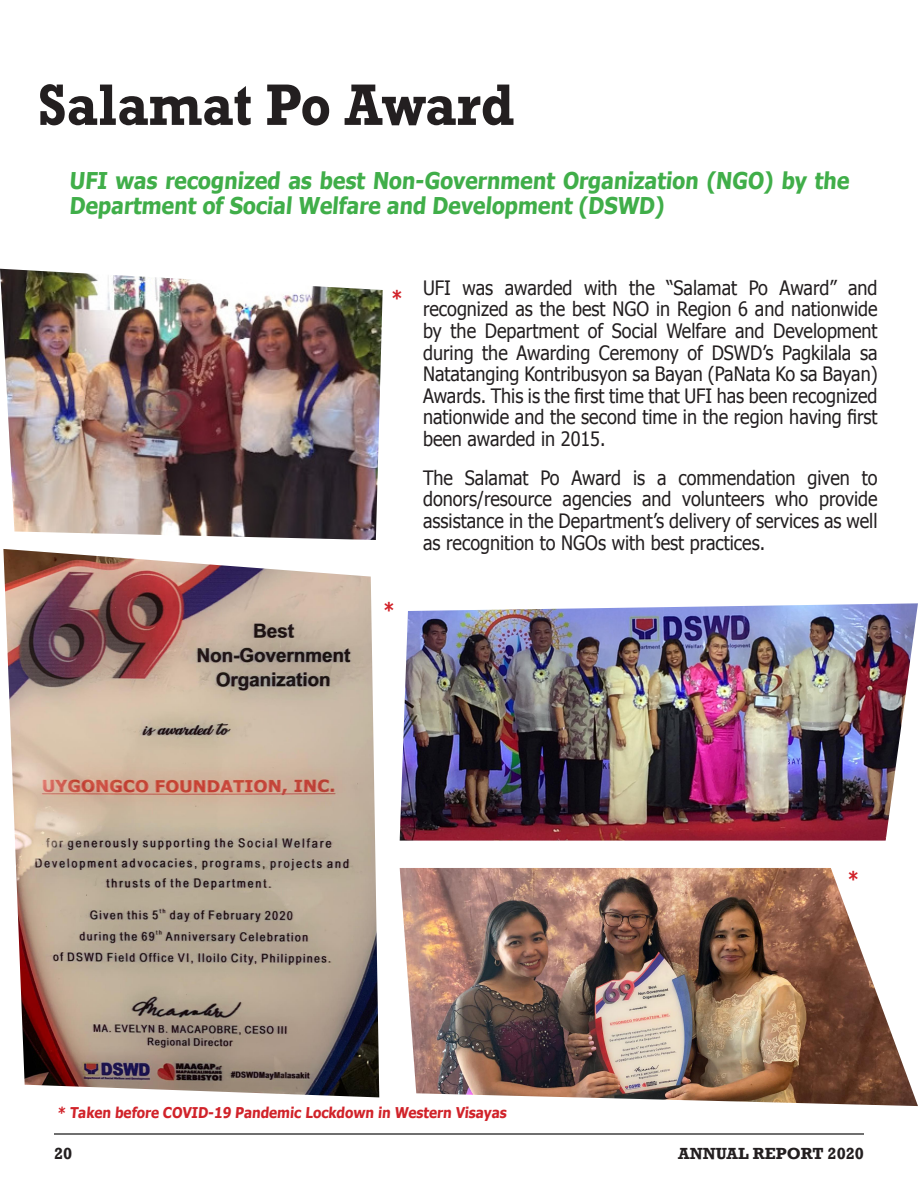
<style>
.page{position:relative;width:918px;height:1188px;background:#fff}
.page>*{position:absolute;margin:0;border:0;box-sizing:border-box;transform-origin:0 0}
.t1{font:700 59.4px "Rockwell";color:#231f20;scale:.91 1}
.t2{font:700 23.1px/25.2px "Tahoma";color:#40ae49;scale:.91 1}
.t3{font:19.8px/21.6px "Tahoma";color:#231f20;text-align:justify;scale:.91 1}
.t4{font:700 19.8px "Tahoma";color:#d1232a;scale:.91 1}
.t5{font:700 16.5px "Rockwell";color:#231f20}
.t6{font:700 14.85px "Tahoma";color:#d1232a;scale:.91 1}
</style>
<div class="page">
<hr style="left:54px;top:1133px;width:810px;height:2px;background:#000">
<img style="left:0;top:269px;width:383px;height:271px">
<img style="left:400px;top:603px;width:518px;height:238px">
<img style="left:3px;top:549px;width:376px;height:548px">
<img style="left:400px;top:868px;width:518px;height:238px">
<p class="t1" style="left:38px;top:69px;width:525px">Salamat Po Award</p>
<p class="t2" style="left:69px;top:167px;width:861px">UFI was recognized as best Non-Government Organization (NGO) by the<br>Department of Social Welfare and Development (DSWD)</p>
<p class="t4" style="left:392px;top:283px;width:14px">*</p>
<p class="t4" style="left:384px;top:596px;width:14px">*</p>
<p class="t3" style="left:423px;top:276px;width:501px">UFI was awarded with the “Salamat Po Award” and recognized as the best NGO in Region 6 and nationwide by the Department of Social Welfare and Development during the Awarding Ceremony of DSWD’s Pagkilala sa Natatanging Kontribusyon sa Bayan (PaNata Ko sa Bayan)<br>Awards. This is the first time that UFI has been recognized nationwide and the second time in the region having first been awarded in 2015.</p>
<p class="t3" style="left:423px;top:466px;width:501px">The Salamat Po Award is a commendation given to donors/resource agencies and volunteers who provide assistance in the Department’s delivery of services as well as recognition to NGOs with best practices.</p>
<p class="t4" style="left:848px;top:864px;width:14px">*</p>
<p class="t6" style="left:57px;top:1103px;width:497px">* Taken before COVID-19 Pandemic Lockdown in Western Visayas</p>
<p class="t5" style="left:54px;top:1143px;width:20px">20</p>
<p class="t5" style="left:678px;top:1143px;width:187px">ANNUAL REPORT 2020</p>
</div>
